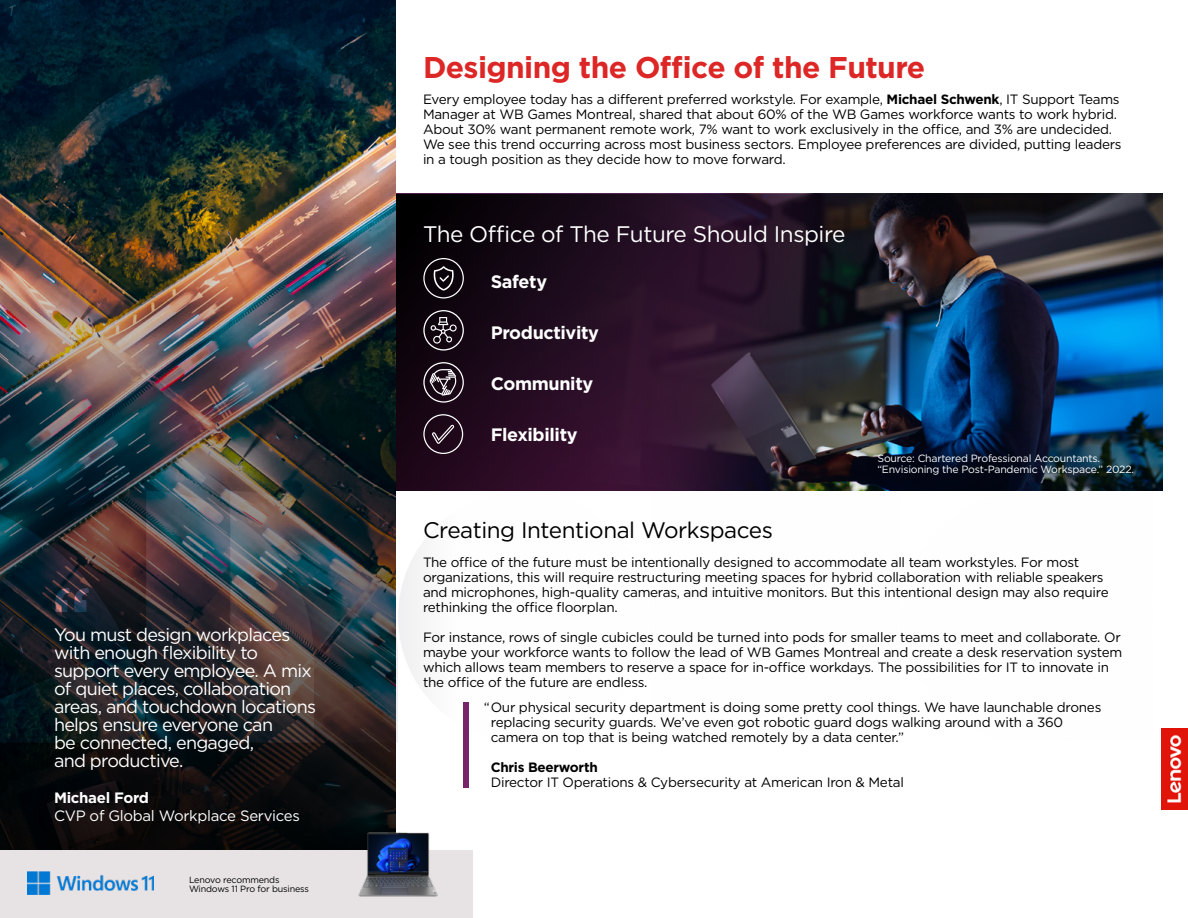
<style>
.page{position:relative;width:1188px;height:918px;background:#fff}
.page>*{position:absolute;margin:0;border:0;box-sizing:border-box;transform-origin:0 0}
.t1{font:700 75px "Gotham";color:#fff}
.t2{font:700 30px "Gotham";letter-spacing:-.02em;color:#dc2726}
.t3{font:22.5px "Gotham";letter-spacing:-.02em;color:#fff}
.t4{font:22.5px "Gotham";letter-spacing:-.02em;color:#000}
.t5{font:18px/18px "Gotham";letter-spacing:-.04em;color:#fff}
.t6{font:700 18px "Gotham";letter-spacing:-.02em;color:#fff}
.t7{font:15px "Gotham";letter-spacing:-.02em;color:#fff}
.t8{font:700 15px "Gotham";letter-spacing:-.02em;color:#fff}
.t9{font:13.5px/15px "Gotham";letter-spacing:-.02em;color:#000}
.t10{font:700 13.5px "Gotham";letter-spacing:-.02em;color:#000}
.t11{font:10.5px/10.5px "Gotham";letter-spacing:-.02em;color:#fff}
.t12{font:9px/9px "Gotham";letter-spacing:-.02em;color:#000}
.s1{font-weight:700}
</style>
<div class="page">
<img style="left:396px;top:194px;width:766px;height:296px">
<img style="left:0;top:0;width:396px;height:850px">
<div style="left:464px;top:702px;width:5px;height:85px;background:#78246b"></div>
<img style="left:0;top:491px;width:398px;height:252px">
<div style="left:398px;top:491px;width:252px;height:252px;background:#fefefe;border-radius:50%"></div>
<svg style="left:423px;top:258px;width:41px;height:41px;background:#322b31"></svg>
<svg style="left:423px;top:310px;width:41px;height:41px;background:#3d343c"></svg>
<svg style="left:423px;top:414px;width:40px;height:40px;background:#3d2a39"></svg>
<svg style="left:423px;top:362px;width:41px;height:41px;background:#4a3e49"></svg>
<img style="left:1161px;top:728px;width:27px;height:81px">
<div style="left:0;top:850px;width:472px;height:68px;background:#e7e3e5"></div>
<img style="left:351px;top:828px;width:87px;height:69px">
<img style="left:27px;top:872px;width:127px;height:23px">
<h1 class="t1" style="left:51px;top:565px;width:42px">“</h1>
<h3 class="t5" style="left:54px;top:625px;width:264px">You must design workplaces with enough flexibility to support every employee. A mix of quiet places, collaboration areas, and touchdown locations helps ensure everyone can<br>be connected, engaged,<br>and productive.</h3>
<p class="t8" style="left:54px;top:787px;width:97px">Michael Ford</p>
<p class="t7" style="left:54px;top:806px;width:247px">CVP of Global Workplace Services</p>
<p class="t12" style="left:189px;top:875px;width:122px">Lenovo recommends<br>Windows 11 Pro for business</p>
<h2 class="t2" style="left:423px;top:47px;width:504px">Designing the Office of the Future</h2>
<p class="t9" style="left:423px;top:91px;width:700px">Every employee today has a different preferred workstyle. For example, <span class="s1">Michael Schwenk</span>, IT Support Teams Manager at WB Games Montreal, shared that about 60% of the WB Games workforce wants to work hybrid.<br>About 30% want permanent remote work, 7% want to work exclusively in the office, and 3% are undecided.<br>We see this trend occurring across most business sectors. Employee preferences are divided, putting leaders in a tough position as they decide how to move forward.</p>
<h3 class="t3" style="left:423px;top:219px;width:424px">The Office of The Future Should Inspire</h3>
<h3 class="t6" style="left:491px;top:270px;width:58px">Safety</h3>
<h3 class="t6" style="left:491px;top:321px;width:110px">Productivity</h3>
<h3 class="t6" style="left:491px;top:372px;width:104px">Community</h3>
<h3 class="t6" style="left:491px;top:423px;width:88px">Flexibility</h3>
<p class="t11" style="left:878px;top:453px;width:258px">Source: Chartered Professional Accountants. “Envisioning the Post-Pandemic Workspace.” 2022.</p>
<h3 class="t4" style="left:423px;top:516px;width:351px">Creating Intentional Workspaces</h3>
<p class="t9" style="left:423px;top:554px;width:687px">The office of the future must be intentionally designed to accommodate all team workstyles. For most organizations, this will require restructuring meeting spaces for hybrid collaboration with reliable speakers and microphones, high-quality cameras, and intuitive monitors. But this intentional design may also require rethinking the office floorplan.</p>
<p class="t9" style="left:423px;top:629px;width:701px">For instance, rows of single cubicles could be turned into pods for smaller teams to meet and collaborate. Or maybe your workforce wants to follow the lead of WB Games Montreal and create a desk reservation system which allows team members to reserve a space for in-office workdays. The possibilities for IT to innovate in the office of the future are endless.</p>
<p class="t9" style="left:491px;top:700px;width:612px;text-indent:-7px">“Our physical security department is doing some pretty cool things. We have launchable drones replacing security guards. We’ve even got robotic guard dogs walking around with a 360 camera on top that is being watched remotely by a data center.”</p>
<p class="t10" style="left:491px;top:759px;width:108px">Chris Beerworth</p>
<p class="t9" style="left:491px;top:775px;width:415px">Director IT Operations &amp; Cybersecurity at American Iron &amp; Metal</p>
</div>
